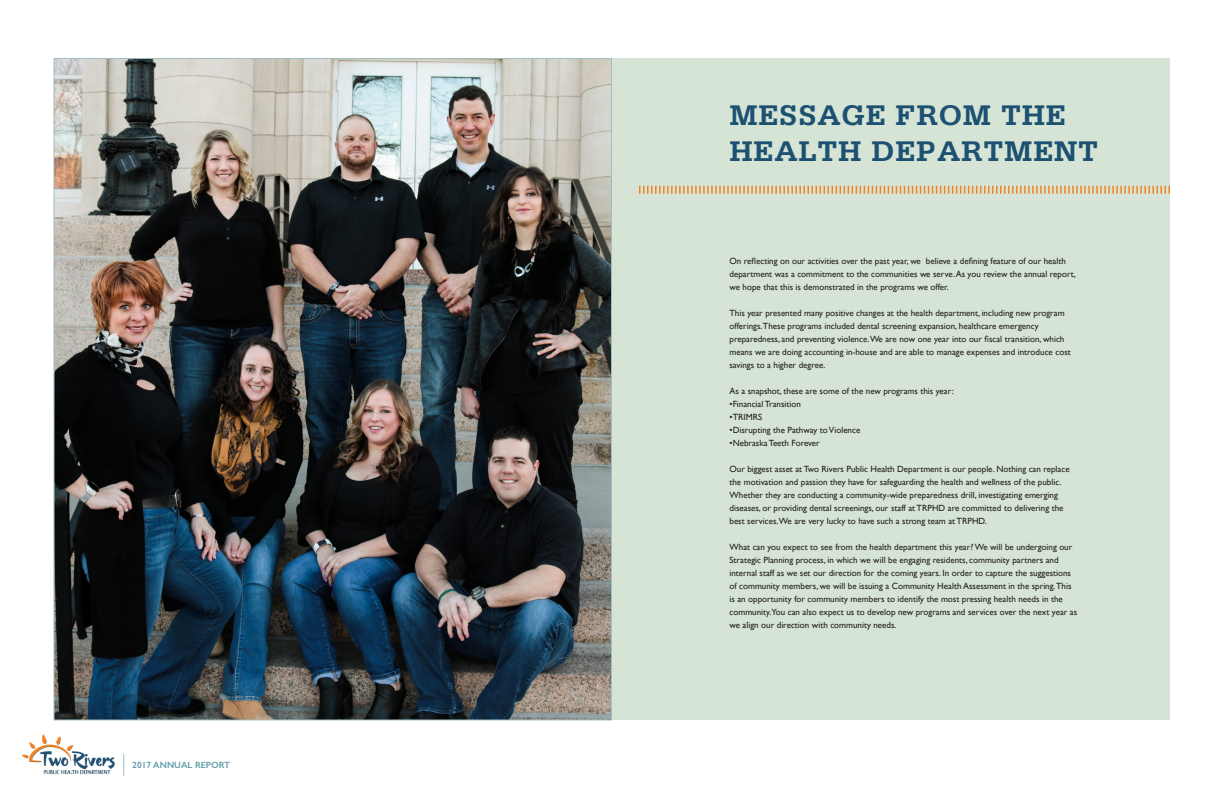
<style>
.page{position:relative;width:1224px;height:792px;background:#fff}
.page>*{position:absolute;margin:0;border:0;box-sizing:border-box;transform-origin:0 0}
.t1{font:700 30px "Serifa";letter-spacing:.025em;color:#1d5172}
.body_copy{font:9px/13px "Gill Sans";color:#231f20}
.t2{font:600 9px "Gill Sans";color:#5f9ea8}
</style>
<div class="page">
<img style="left:21px;top:734px;width:94px;height:41px">
<svg style="left:123px;top:754px;width:1px;height:22px"></svg>
<div style="left:612px;top:58px;width:558px;height:662px;background:#d5e4d5"></div>
<svg style="left:639px;top:186px;width:531px;height:8px"></svg>
<img style="left:56px;top:60px;width:554px;height:658px">
<p class="t2" style="left:132px;top:760px;width:99px">2017 ANNUAL REPORT</p>
<p class="t1" style="left:730px;top:98px;width:338px">MESSAGE FROM THE</p>
<p class="t1" style="left:730px;top:134px;width:370px">HEALTH DEPARTMENT</p>
<p class="body_copy" style="left:730px;top:254px;width:348px">On reflecting on our activities over the past year, we believe a defining feature of our health department was a commitment to the communities we serve. As you review the annual report, we hope that this is demonstrated in the programs we offer.</p>
<p class="body_copy" style="left:730px;top:306px;width:343px">This year presented many positive changes at the health department, including new program offerings.These programs included dental screening expansion, healthcare emergency preparedness, and preventing violence.We are now one year into our fiscal transition, which means we are doing accounting in-house and are able to manage expenses and introduce cost savings to a higher degree.</p>
<p class="body_copy" style="left:730px;top:384px;width:226px">As a snapshot, these are some of the new programs this year:</p>
<p class="body_copy" style="left:730px;top:397px;width:73px">•Financial Transition</p>
<p class="body_copy" style="left:730px;top:410px;width:34px">•TRIMRS</p>
<p class="body_copy" style="left:730px;top:423px;width:132px">•Disrupting the Pathway to Violence</p>
<p class="body_copy" style="left:730px;top:436px;width:92px">•Nebraska Teeth Forever</p>
<p class="body_copy" style="left:730px;top:462px;width:342px">Our biggest asset at Two Rivers Public Health Department is our people. Nothing can replace the motivation and passion they have for safeguarding the health and wellness of the public.<br>Whether they are conducting a community-wide preparedness drill, investigating emerging diseases, or providing dental screenings, our staff at TRPHD are committed to delivering the best services.We are very lucky to have such a strong team at TRPHD.</p>
<p class="body_copy" style="left:730px;top:540px;width:349px">What can you expect to see from the health department this year? We will be undergoing our Strategic Planning process, in which we will be engaging residents, community partners and internal staff as we set our direction for the coming years. In order to capture the suggestions of community members, we will be issuing a Community Health Assessment in the spring.This is an opportunity for community members to identify the most pressing health needs in the community.You can also expect us to develop new programs and services over the next year as we align our direction with community needs.</p>
</div>
